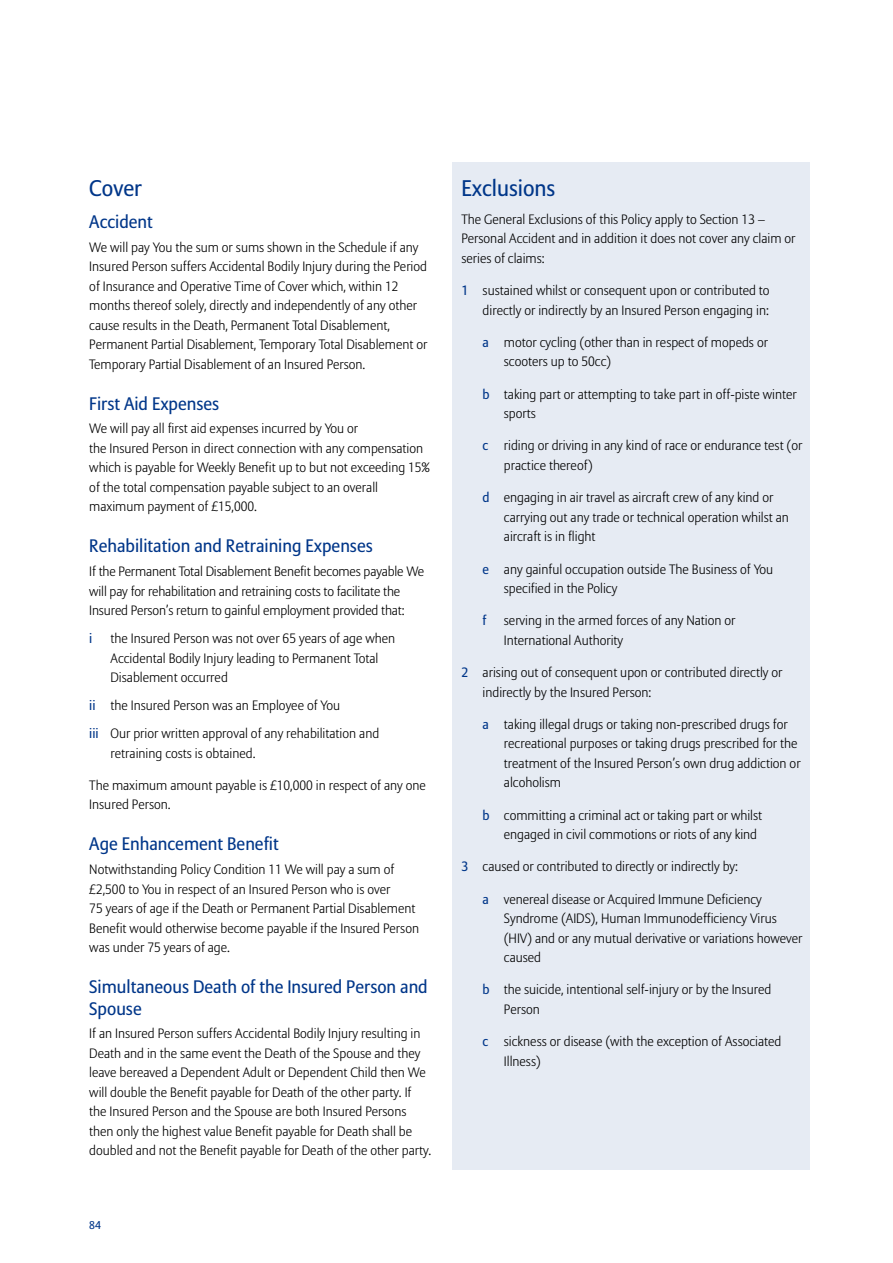
<style>
.page{position:relative;width:893px;height:1263px;background:#fff}
.page>*{position:absolute;margin:0;border:0;box-sizing:border-box;transform-origin:0 0}
.t1{font:22.5px "Allianz Sans";color:#003689}
.t2{font:18px/21.6px "Allianz Sans";color:#003689}
.t3{font:300 13.5px/19.5px "Allianz Sans";color:#000}
.t4{font:13.5px "Allianz Sans";color:#003689}
.t5{font:11.25px "Allianz Sans";color:#003689}
.s1{font-weight:400;color:#003689}
</style>
<div class="page">
<div style="left:453px;top:162px;width:357px;height:1007px;background:#e6ebf3"></div>
<p class="t1" style="left:89px;top:179px;width:54px">Cover</p>
<p class="t2" style="left:89px;top:212px;width:65px">Accident</p>
<p class="t3" style="left:89px;top:238px;width:340px">We will pay You the sum or sums shown in the Schedule if any Insured Person suffers Accidental Bodily Injury during the Period of Insurance and Operative Time of Cover which, within 12 months thereof solely, directly and independently of any other cause results in the Death, Permanent Total Disablement, Permanent Partial Disablement, Temporary Total Disablement or Temporary Partial Disablement of an Insured Person.</p>
<p class="t2" style="left:89px;top:394px;width:132px">First Aid Expenses</p>
<p class="t3" style="left:89px;top:420px;width:342px">We will pay all first aid expenses incurred by You or<br>the Insured Person in direct connection with any compensation which is payable for Weekly Benefit up to but not exceeding 15% of the total compensation payable subject to an overall maximum payment of £15,000.</p>
<p class="t2" style="left:89px;top:537px;width:285px">Rehabilitation and Retraining Expenses</p>
<p class="t3" style="left:89px;top:563px;width:336px">If the Permanent Total Disablement Benefit becomes payable We will pay for rehabilitation and retraining costs to facilitate the<br>Insured Person’s return to gainful employment provided that:</p>
<p class="t4" style="left:89px;top:633px;width:5px">i</p>
<p class="t3" style="left:111px;top:630px;width:286px">the Insured Person was not over 65 years of age when<br>Accidental Bodily Injury leading to Permanent Total<br>Disablement occurred</p>
<p class="t3" style="left:89px;top:697px;width:252px"><span class="s1">ii</span> the Insured Person was an Employee of You</p>
<p class="t3" style="left:111px;top:725px;width:270px;text-indent:-21px"><span class="s1">iii</span> Our prior written approval of any rehabilitation and retraining costs is obtained.</p>
<p class="t3" style="left:89px;top:776px;width:338px">The maximum amount payable is £10,000 in respect of any one<br>Insured Person.</p>
<p class="t2" style="left:89px;top:835px;width:191px">Age Enhancement Benefit</p>
<p class="t3" style="left:89px;top:861px;width:331px">Notwithstanding Policy Condition 11 We will pay a sum of £2,500 to You in respect of an Insured Person who is over<br>75 years of age if the Death or Permanent Partial Disablement Benefit would otherwise become payable if the Insured Person was under 75 years of age.</p>
<p class="t2" style="left:89px;top:977px;width:340px">Simultaneous Death of the Insured Person and<br>Spouse</p>
<p class="t3" style="left:89px;top:1025px;width:344px">If an Insured Person suffers Accidental Bodily Injury resulting in Death and in the same event the Death of the Spouse and they leave bereaved a Dependent Adult or Dependent Child then We will double the Benefit payable for Death of the other party. If the Insured Person and the Spouse are both Insured Persons then only the highest value Benefit payable for Death shall be doubled and not the Benefit payable for Death of the other party.</p>
<p class="t5" style="left:89px;top:1220px;width:13px">84</p>
<p class="t1" style="left:461px;top:179px;width:96px">Exclusions</p>
<p class="t3" style="left:461px;top:211px;width:336px">The General Exclusions of this Policy apply to Section 13 –<br>Personal Accident and in addition it does not cover any claim or series of claims:</p>
<p class="t3" style="left:461px;top:282px;width:310px;text-align:right"><span class="s1">1</span> sustained whilst or consequent upon or contributed to directly or indirectly by an Insured Person engaging in:</p>
<p class="t3" style="left:504px;top:334px;width:266px;text-indent:-21px"><span class="s1">a</span> motor cycling (other than in respect of mopeds or scooters up to 50cc)</p>
<p class="t3" style="left:504px;top:385px;width:294px;text-indent:-21px"><span class="s1">b</span> taking part or attempting to take part in off-piste winter sports</p>
<p class="t3" style="left:504px;top:437px;width:300px;text-indent:-21px"><span class="s1">c</span> riding or driving in any kind of race or endurance test (or practice thereof)</p>
<p class="t3" style="left:504px;top:489px;width:287px;text-indent:-21px"><span class="s1">d</span> engaging in air travel as aircraft crew of any kind or carrying out any trade or technical operation whilst an aircraft is in flight</p>
<p class="t3" style="left:504px;top:560px;width:271px;text-indent:-21px"><span class="s1">e</span> any gainful occupation outside The Business of You specified in the Policy</p>
<p class="t4" style="left:483px;top:615px;width:5px">f</p>
<p class="t3" style="left:504px;top:612px;width:233px">serving in the armed forces of any Nation or<br>International Authority</p>
<p class="t3" style="left:483px;top:664px;width:301px;text-indent:-21px"><span class="s1">2</span> arising out of consequent upon or contributed directly or indirectly by the Insured Person:</p>
<p class="t3" style="left:504px;top:715px;width:298px;text-indent:-21px"><span class="s1">a</span> taking illegal drugs or taking non-prescribed drugs for recreational purposes or taking drugs prescribed for the treatment of the Insured Person’s own drug addiction or alcoholism</p>
<p class="t3" style="left:504px;top:806px;width:260px;text-indent:-21px"><span class="s1">b</span> committing a criminal act or taking part or whilst engaged in civil commotions or riots of any kind</p>
<p class="t3" style="left:461px;top:858px;width:278px"><span class="s1">3</span> caused or contributed to directly or indirectly by:</p>
<p class="t3" style="left:504px;top:890px;width:300px;text-indent:-21px"><span class="s1">a</span> venereal disease or Acquired Immune Deficiency Syndrome (AIDS), Human Immunodefficiency Virus (HIV) and or any mutual derivative or variations however caused</p>
<p class="t3" style="left:504px;top:981px;width:269px;text-indent:-21px"><span class="s1">b</span> the suicide, intentional self-injury or by the Insured<br>Person</p>
<p class="t3" style="left:504px;top:1033px;width:279px;text-indent:-21px"><span class="s1">c</span> sickness or disease (with the exception of Associated<br>Illness)</p>
</div>
